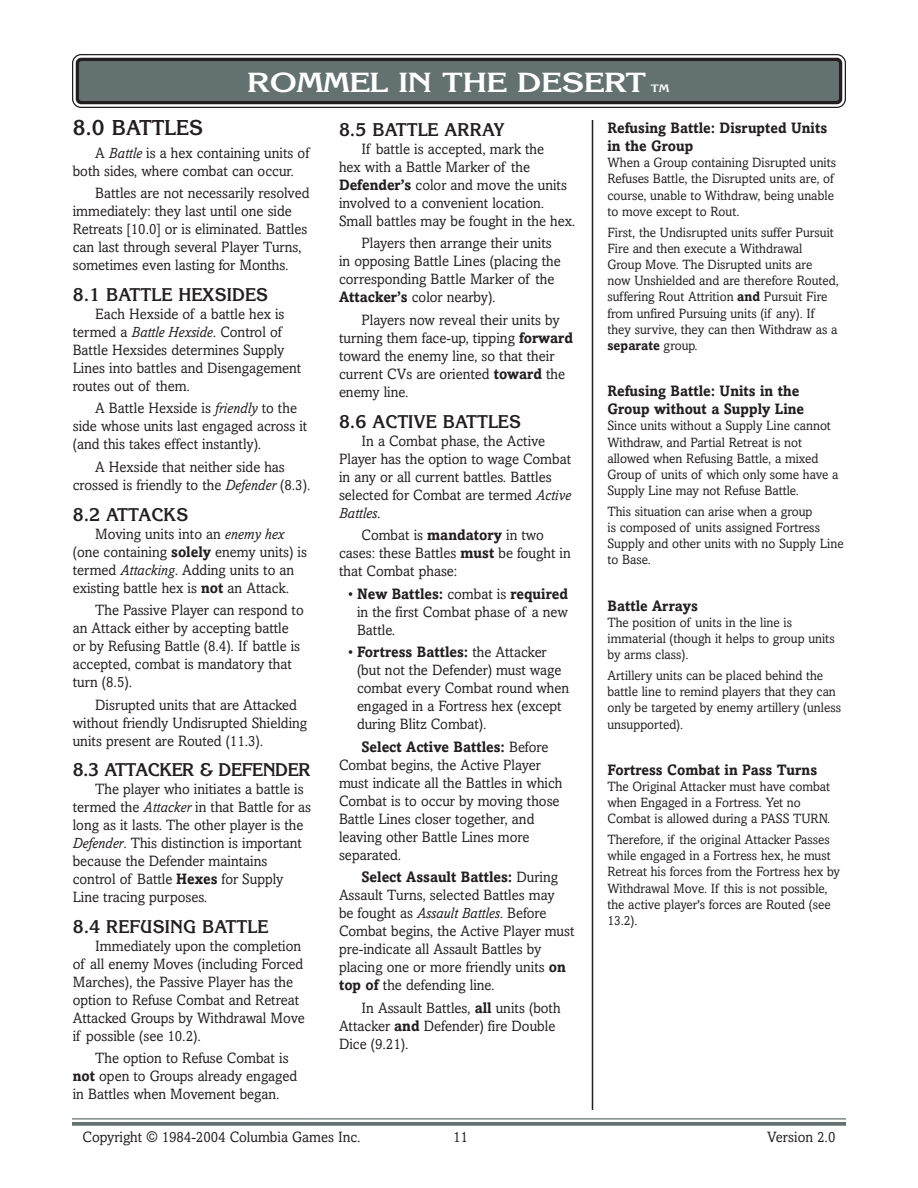
<style>
.page{position:relative;width:918px;height:1188px;background:#fff}
.page>*{position:absolute;margin:0;border:0;box-sizing:border-box;transform-origin:0 0}
.t1{font:700 27px "Korinna";letter-spacing:-.02em;color:#fff;scale:1.2 1}
.Heading_1{font:700 21px "Korinna";color:#231f20;scale:.95 1}
.Heading_2{font:700 18px "Korinna";color:#231f20;scale:.95 1}
.Heading_3{font:700 18px "Korinna";color:#231f20;scale:.95 1}
.Heading_2-2{font:700 18px "Korinna";letter-spacing:-.025em;color:#231f20;scale:.95 1}
.Bullet{font:15px/18px "Amasis";color:#231f20;scale:.95 1}
.Sidebar_Head{font:700 15px/18px "Amasis";color:#231f20;scale:.95 1}
.Sidebar{font:13.5px/16.2px "Amasis";color:#231f20;scale:.95 1}
.t2{font:700 10.5px "Korinna";color:#fff;scale:1.2 1}
.s1{font-weight:700}
.s2{font-style:italic}
</style>
<div class="page">
<div style="left:76px;top:58px;width:766px;height:46px;background:#637271;border-radius:5px"></div>
<div style="left:72px;top:54px;width:774px;height:54px;border:8px solid #fff;border-radius:5px"></div>
<div style="left:72px;top:54px;width:774px;height:54px;border:1px solid #231f20;border-radius:9px"></div>
<div style="left:76px;top:58px;width:766px;height:46px;border:4px solid #231f20;border-radius:4px"></div>
<hr style="left:72px;top:1118px;width:774px;height:2px;background:#637271">
<svg style="left:72px;top:1122px;width:774px;height:4px;fill:#637271"></svg>
<hr style="left:592px;top:120px;width:1px;height:990px;background:#231f20">
<p class="t1" style="left:247px;top:66px;width:334px">ROMMEL IN THE DESERT</p>
<p class="t2" style="left:651px;top:82px;width:17px">TM</p>
<p class="Sidebar_Head" style="left:608px;top:119px;width:233px">Refusing Battle: Disrupted Units in the Group</p>
<p class="Sidebar" style="left:608px;top:155px;width:242px">When a Group containing Disrupted units Refuses Battle, the Disrupted units are, of course, unable to Withdraw, being unable to move except to Rout.</p>
<p class="Sidebar" style="left:608px;top:224px;width:245px">First, the Undisrupted units suffer Pursuit Fire and then execute a Withdrawal Group Move. The Disrupted units are now Unshielded and are therefore Routed, suffering Rout Attrition <span class="s1">and</span> Pursuit Fire from unfired Pursuing units (if any). If they survive, they can then Withdraw as a <span class="s1">separate</span> group.</p>
<p class="Sidebar_Head" style="left:608px;top:382px;width:209px">Refusing Battle: Units in the<br>Group without a Supply Line</p>
<p class="Sidebar" style="left:608px;top:418px;width:245px">Since units without a Supply Line cannot Withdraw, and Partial Retreat is not allowed when Refusing Battle, a mixed Group of units of which only some have a Supply Line may not Refuse Battle.</p>
<p class="Sidebar" style="left:608px;top:503px;width:250px">This situation can arise when a group<br>is composed of units assigned Fortress<br>Supply and other units with no Supply Line to Base.</p>
<p class="Sidebar_Head" style="left:608px;top:596px;width:97px">Battle Arrays</p>
<p class="Sidebar" style="left:608px;top:614px;width:241px">The position of units in the line is immaterial (though it helps to group units by arms class).</p>
<p class="Sidebar" style="left:608px;top:667px;width:247px">Artillery units can be placed behind the battle line to remind players that they can only be targeted by enemy artillery (unless unsupported).</p>
<p class="Sidebar_Head" style="left:608px;top:760px;width:222px">Fortress Combat in Pass Turns</p>
<p class="Sidebar" style="left:608px;top:778px;width:236px">The Original Attacker must have combat when Engaged in a Fortress. Yet no<br>Combat is allowed during a PASS TURN.</p>
<p class="Sidebar" style="left:608px;top:831px;width:246px">Therefore, if the original Attacker Passes while engaged in a Fortress hex, he must Retreat his forces from the Fortress hex by Withdrawal Move. If this is not possible, the active player's forces are Routed (see 13.2).</p>
<p class="Heading_1" style="left:73px;top:115px;width:139px">8.0 BATTLES</p>
<p class="Bullet" style="left:73px;top:144px;width:251px;text-indent:22px">A <span class="s2">Battle</span> is a hex containing units of both sides, where combat can occur.</p>
<p class="Bullet" style="left:73px;top:184px;width:251px;text-indent:22px">Battles are not necessarily resolved immediately: they last until one side Retreats [10.0] or is eliminated. Battles can last through several Player Turns, sometimes even lasting for Months.</p>
<p class="Heading_3" style="left:73px;top:283px;width:207px">8.1 BATTLE HEXSIDES</p>
<p class="Bullet" style="left:73px;top:305px;width:242px;text-indent:22px">Each Hexside of a battle hex is termed a <span class="s2">Battle Hexside</span>. Control of<br>Battle Hexsides determines Supply<br>Lines into battles and Disengagement routes out of them.</p>
<p class="Bullet" style="left:73px;top:399px;width:249px;text-indent:22px">A Battle Hexside is <span class="s2">friendly</span> to the side whose units last engaged across it (and this takes effect instantly).</p>
<p class="Bullet" style="left:73px;top:458px;width:252px;text-align:center">A Hexside that neither side has crossed is friendly to the <span class="s2">Defender</span> (8.3).</p>
<p class="Heading_2" style="left:73px;top:503px;width:123px">8.2 ATTACKS</p>
<p class="Bullet" style="left:73px;top:524px;width:248px;text-indent:22px">Moving units into an <span class="s2">enemy hex </span>(one containing <span class="s1">solely</span> enemy units) is termed <span class="s2">Attacking</span>. Adding units to an existing battle hex is <span class="s1">not</span> an Attack.</p>
<p class="Bullet" style="left:73px;top:601px;width:245px;text-indent:22px">The Passive Player can respond to an Attack either by accepting battle or by Refusing Battle (8.4). If battle is accepted, combat is mandatory that turn (8.5).</p>
<p class="Bullet" style="left:73px;top:695px;width:248px;text-indent:22px">Disrupted units that are Attacked without friendly Undisrupted Shielding units present are Routed (11.3).</p>
<p class="Heading_2-2" style="left:73px;top:759px;width:252px">8.3 ATTACKER &amp; DEFENDER</p>
<p class="Bullet" style="left:73px;top:780px;width:252px;text-indent:22px">The player who initiates a battle is termed the <span class="s2">Attacker</span> in that Battle for as long as it lasts. The other player is the <span class="s2">Defender</span>. This distinction is important because the Defender maintains control of Battle <span class="s1">Hexes</span> for Supply Line tracing purposes.</p>
<p class="Heading_3" style="left:73px;top:915px;width:207px">8.4 REFUSING BATTLE</p>
<p class="Bullet" style="left:73px;top:937px;width:246px;text-indent:22px">Immediately upon the completion of all enemy Moves (including Forced Marches), the Passive Player has the option to Refuse Combat and Retreat Attacked Groups by Withdrawal Move if possible (see 10.2).</p>
<p class="Bullet" style="left:73px;top:1049px;width:238px;text-indent:22px">The option to Refuse Combat is <span class="s1">not</span> open to Groups already engaged in Battles when Movement began.</p>
<p class="Heading_2" style="left:339px;top:118px;width:176px">8.5 BATTLE ARRAY</p>
<p class="Bullet" style="left:339px;top:140px;width:250px;text-indent:22px">If battle is accepted, mark the<br>hex with a Battle Marker of the <span class="s1">Defender’s</span> color and move the units involved to a convenient location.<br>Small battles may be fought in the hex.</p>
<p class="Bullet" style="left:339px;top:234px;width:235px;text-indent:22px">Players then arrange their units in opposing Battle Lines (placing the corresponding Battle Marker of the <span class="s1">Attacker’s</span> color nearby).</p>
<p class="Bullet" style="left:339px;top:311px;width:248px;text-indent:22px">Players now reveal their units by turning them face-up, tipping <span class="s1">forward </span>toward the enemy line, so that their current CVs are oriented <span class="s1">toward</span> the enemy line.</p>
<p class="Heading_2" style="left:339px;top:410px;width:193px">8.6 ACTIVE BATTLES</p>
<p class="Bullet" style="left:339px;top:431px;width:246px;text-indent:22px">In a Combat phase, the Active<br>Player has the option to wage Combat in any or all current battles. Battles selected for Combat are termed <span class="s2">Active<br>Battles</span>.</p>
<p class="Bullet" style="left:339px;top:526px;width:246px;text-indent:22px">Combat is <span class="s1">mandatory</span> in two cases: these Battles <span class="s1">must</span> be fought in that Combat phase:</p>
<p class="Bullet" style="left:357px;top:584px;width:224px;text-align:justify;text-indent:-9px">• <span class="s1">New Battles:</span> combat is <span class="s1">required </span>in the first Combat phase of a new Battle.</p>
<p class="Bullet" style="left:357px;top:643px;width:225px;text-indent:-9px">• <span class="s1">Fortress Battles:</span> the Attacker (but not the Defender) must wage combat every Combat round when engaged in a Fortress hex (except during Blitz Combat).</p>
<p class="Bullet" style="left:339px;top:737px;width:237px;text-indent:22px"><span class="s1">Select Active Battles:</span> Before<br>Combat begins, the Active Player must indicate all the Battles in which<br>Combat is to occur by moving those<br>Battle Lines closer together, and leaving other Battle Lines more separated.</p>
<p class="Bullet" style="left:339px;top:868px;width:249px;text-indent:22px"><span class="s1">Select Assault Battles:</span> During Assault Turns, selected Battles may<br>be fought as <span class="s2">Assault Battles</span>. Before Combat begins, the Active Player must pre-indicate all Assault Battles by placing one or more friendly units <span class="s1">on top of</span> the defending line.</p>
<p class="Bullet" style="left:339px;top:998px;width:235px;text-indent:22px">In Assault Battles, <span class="s1">all</span> units (both<br>Attacker <span class="s1">and</span> Defender) fire Double<br>Dice (9.21).</p>
<p class="Bullet" style="left:82px;top:1128px;width:294px">Copyright © 1984-2004 Columbia Games Inc.</p>
<p class="Bullet" style="left:453px;top:1128px;width:17px">11</p>
<p class="Bullet" style="left:767px;top:1128px;width:73px">Version 2.0</p>
</div>
